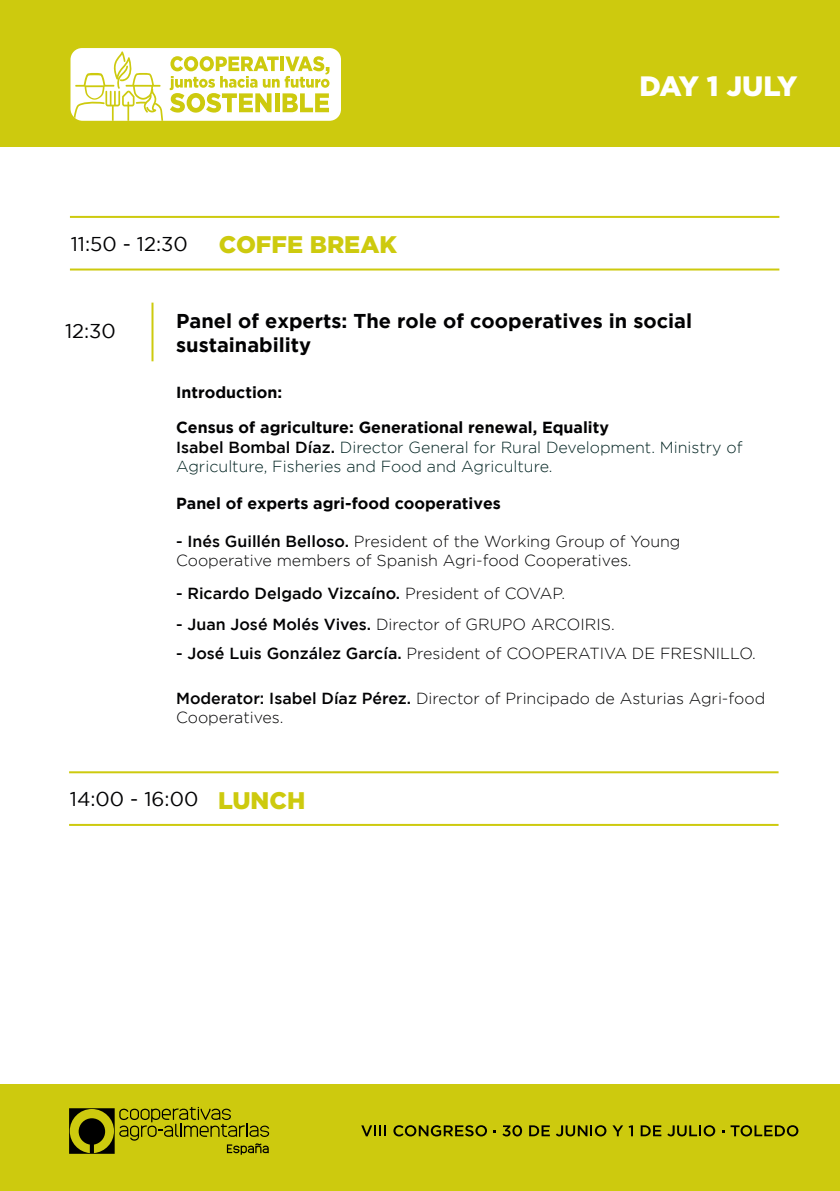
<style>
.page{position:relative;width:840px;height:1191px;background:#fff}
.page>*{position:absolute;margin:0;border:0;box-sizing:border-box;transform-origin:0 0}
.t1{font:900 28px "Gotham";letter-spacing:-.05em;color:#fff}
.t2{font:900 24px "Gotham";color:#cdca0e}
.t3{font:700 20px/24px "Gotham";color:#020203}
.t4{font:20px "Gotham";color:#020203}
.t5{font:300 16px/19.2px "Gotham";color:#020203}
.t6{font:300 16px/19.2px "Gotham";color:#002321}
.t7{font:700 16px "Gotham";color:#020203}
.t8{font:500 16px "Gotham";color:#020203}
.s1{font-weight:700;color:#020203}
.s2{font-weight:500;color:#020203}
.s3{font-weight:500}
.s4{font-weight:300}
.s5{font-weight:900;font-size:24px;color:#cdca0e}
</style>
<div class="page">
<div style="left:0;top:1084px;width:839px;height:107px;background:#cdca0e"></div>
<svg style="left:69px;top:1107px;width:200px;height:47px"></svg>
<svg style="left:361px;top:1125px;width:25px;height:11px"></svg>
<svg style="left:393px;top:1125px;width:93px;height:11px"></svg>
<svg style="left:502px;top:1125px;width:20px;height:11px"></svg>
<svg style="left:529px;top:1125px;width:20px;height:11px"></svg>
<svg style="left:556px;top:1125px;width:50px;height:11px"></svg>
<svg style="left:612px;top:1125px;width:10px;height:11px"></svg>
<svg style="left:628px;top:1125px;width:4px;height:11px"></svg>
<svg style="left:640px;top:1125px;width:21px;height:11px"></svg>
<svg style="left:667px;top:1125px;width:47px;height:11px"></svg>
<svg style="left:730px;top:1125px;width:68px;height:11px"></svg>
<div style="left:0;top:0;width:839px;height:146px;background:#cdca0e"></div>
<div style="left:70px;top:48px;width:271px;height:73px;background:#fff;border-radius:12px"></div>
<svg style="left:74px;top:51px;width:255px;height:70px"></svg>
<hr style="left:70px;top:268px;width:709px;height:2px;background:#cdca0e">
<hr style="left:70px;top:216px;width:709px;height:2px;background:#cdca0e">
<hr style="left:69px;top:824px;width:709px;height:2px;background:#cdca0e">
<hr style="left:69px;top:771px;width:709px;height:2px;background:#cdca0e">
<hr style="left:151px;top:303px;width:2px;height:58px;background:#cdca0e">
<p class="t4" style="left:71px;top:233px;width:118px">11:50 - 12:30</p>
<h2 class="t2" style="left:219px;top:228px;width:179px">COFFE BREAK</h2>
<h1 class="t1" style="left:639px;top:66px;width:159px">DAY 1 JULY</h1>
<p class="t4" style="left:65px;top:320px;width:52px">12:30</p>
<p class="t3" style="left:176px;top:308px;width:517px">Panel of experts: The role of cooperatives in social sustainability</p>
<p class="t7" style="left:176px;top:383px;width:107px">Introduction:</p>
<p class="t6" style="left:176px;top:418px;width:567px"><span class="s1">Census of agriculture: Generational renewal, Equality<br></span><span class="s2">Isabel Bombal Díaz.</span> Director General for Rural Development. Ministry of<br>Agriculture, Fisheries and Food and Agriculture.</p>
<p class="t7" style="left:176px;top:494px;width:326px">Panel of experts agri-food cooperatives</p>
<p class="t5" style="left:176px;top:532px;width:505px"><span class="s3">- Inés Guillén Belloso.</span> President of the Working Group of Young<br>Cooperative members of Spanish Agri-food Cooperatives.</p>
<p class="t8" style="left:176px;top:584px;width:390px">- Ricardo Delgado Vizcaíno. <span class="s4">President of COVAP.</span></p>
<p class="t5" style="left:176px;top:615px;width:440px"><span class="s3">- Juan José Molés Vives.</span> Director of GRUPO ARCOIRIS.</p>
<p class="t5" style="left:176px;top:643px;width:581px"><span class="s3">- José Luis González García.</span> President of COOPERATIVA DE FRESNILLO.</p>
<p class="t5" style="left:176px;top:688px;width:590px"><span class="s3">Moderator: Isabel Díaz Pérez.</span> Director of Principado de Asturias Agri-food<br>Cooperatives.</p>
<p class="t4" style="left:70px;top:788px;width:237px">14:00 - 16:00 <span class="s5">LUNCH</span></p>
</div>
